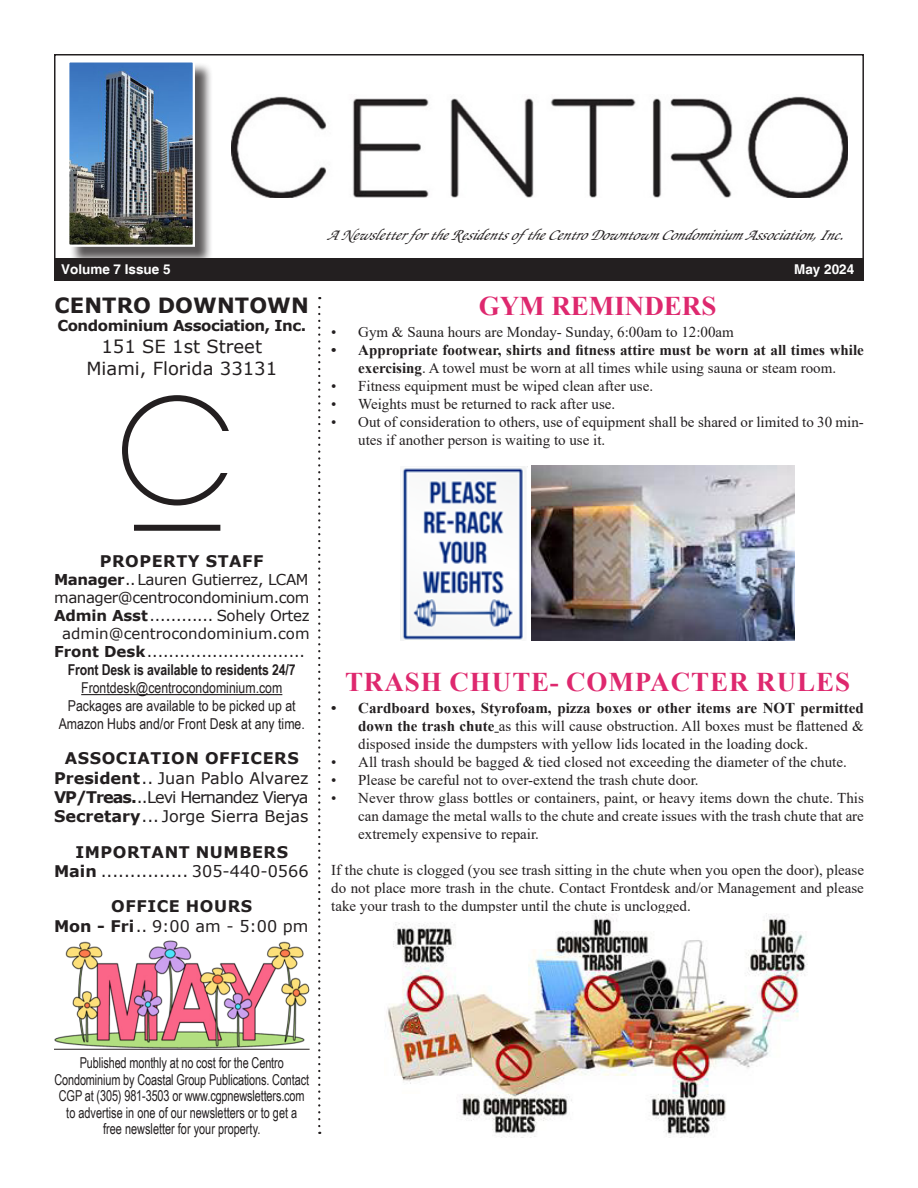
<style>
.page{position:relative;width:918px;height:1188px;background:#fff}
.page>*{position:absolute;margin:0;border:0;box-sizing:border-box;transform-origin:0 0}
.t1{font:700 27px "Times New Roman";letter-spacing:.035em;color:#de286e}
.t2{font:700 27px "Times New Roman";color:#de286e}
.t3{font:700 21px "Verdana";letter-spacing:.005em;color:#231f20}
.t4{font:18px "Verdana";color:#231f20}
.t5{font:italic 500 16.5px "Zapf Chancery";color:#231f20}
.t6{font:16.05px "Verdana";color:#231f20}
.t7{font:700 16.05px "Verdana";letter-spacing:.035em;color:#231f20}
.t8{font:16.05px "Verdana";letter-spacing:-.06em;color:#231f20}
.t9{font:15px/18px "Times New Roman";color:#231f20;text-align:justify}
.t10{font:15px/16.5px "Arial Narrow";color:#231f20;text-align:center;scale:.89 1}
.t11{font:700 15px/18px "Times New Roman";color:#231f20;text-align:center}
.t12{font:15px/18px "Verdana";letter-spacing:-.025em;color:#231f20}
.t13{font:15px/18px "Arial Narrow";color:#231f20;text-align:center}
.t14{font:700 15px/18px "Arial Narrow";letter-spacing:-.01em;color:#231f20;text-align:center}
.t15{font:15px/18px "Verdana";color:#231f20;text-align:center}
.t16{font:700 15px "Verdana";letter-spacing:-.03em;color:#231f20}
.t17{font:700 13.5px "Helvetica";color:#fff}
.s1{font-weight:400}
.s2{font-weight:700}
</style>
<div class="page">
<hr style="left:81px;top:694px;width:201px;height:1px;background:#231f20">
<div style="left:54px;top:258px;width:810px;height:23px;background:#231f20"></div>
<div style="left:69px;top:62px;width:145px;height:204px;background:#231f20;opacity:.75"></div>
<img style="left:70px;top:63px;width:122px;height:181px">
<div style="left:67px;top:60px;width:128px;height:187px;border:2px solid #fff"></div>
<img style="left:231px;top:96px;width:617px;height:102px">
<svg style="left:318px;top:297px;width:2px;height:829px"></svg>
<div style="left:122px;top:395px;width:110px;height:111px;border:6px solid #231f20;border-radius:50%"></div>
<div style="left:206px;top:432px;width:36px;height:41px;background:#fff"></div>
<div style="left:134px;top:525px;width:86px;height:6px;background:#231f20"></div>
<hr style="left:54px;top:1049px;width:256px;height:1px;background:#231f20">
<img style="left:55px;top:941px;width:255px;height:108px">
<img style="left:400px;top:466px;width:126px;height:175px">
<img style="left:531px;top:466px;width:264px;height:175px">
<img style="left:385px;top:914px;width:423px;height:224px">
<p class="t5" style="left:326px;top:224px;width:524px">ANewsletterfortheResidentsoftheCentroDowntownCondominiumAssociation,Inc.</p>
<p class="t17" style="left:61px;top:261px;width:111px">Volume 7 Issue 5</p>
<p class="t17" style="left:794px;top:261px;width:62px">May 2024</p>
<p class="t3" style="left:55px;top:291px;width:256px">CENTRO DOWNTOWN</p>
<p class="t16" style="left:57px;top:315px;width:250px">Condominium Association, Inc.</p>
<p class="t4" style="left:102px;top:334px;width:162px">151 SE 1st Street</p>
<p class="t4" style="left:86px;top:356px;width:192px">Miami, Florida 33131</p>
<p class="t2" style="left:479px;top:287px;width:239px">GYM REMINDERS</p>
<p class="t9" style="left:331px;top:322px;width:404px">• Gym &amp; Sauna hours are Monday- Sunday, 6:00am to 12:00am</p>
<p class="t11" style="left:331px;top:340px;width:534px">• Appropriate footwear, shirts and fitness attire must be worn at all times while exercising<span class="s1">. A towel must be worn at all times while using sauna or steam room.</span></p>
<p class="t9" style="left:331px;top:376px;width:323px">• Fitness equipment must be wiped clean after use.</p>
<p class="t9" style="left:331px;top:394px;width:286px">• Weights must be returned to rack after use.</p>
<p class="t9" style="left:358px;top:412px;width:507px;text-indent:-27px">• Out of consideration to others, use of equipment shall be shared or limited to 30 min&shy;utes if another person is waiting to use it.</p>
<p class="t7" style="left:100px;top:550px;width:165px">PROPERTY STAFF</p>
<p class="t12" style="left:54px;top:570px;width:257px"><span class="s2">Manager</span>..Lauren Gutierrez, LCAM manager@centrocondominium.com</p>
<p class="t15" style="left:54px;top:606px;width:257px"><span class="s2">Admin Asst</span>............ Sohely Ortez admin@centrocondominium.com</p>
<p class="t12" style="left:54px;top:642px;width:253px"><span class="s2">Front Desk</span>.............................</p>
<p class="t14" style="left:68px;top:660px;width:229px">Front Desk is available to residents 24/7<br><span class="s1">Frontdesk@centrocondominium.com</span></p>
<p class="t13" style="left:59px;top:696px;width:248px">Packages are available to be picked up at<br>Amazon Hubs and/or Front Desk at any time.</p>
<p class="t7" style="left:65px;top:747px;width:236px">ASSOCIATION OFFICERS</p>
<p class="t6" style="left:54px;top:767px;width:256px"><span class="s2">President</span>.. Juan Pablo Alvarez</p>
<p class="t8" style="left:54px;top:786px;width:256px"><span class="s2">VP/Treas.</span>..Levi Hernandez Vierya</p>
<p class="t6" style="left:54px;top:805px;width:256px"><span class="s2">Secretary</span>... Jorge Sierra Bejas</p>
<p class="t7" style="left:75px;top:841px;width:214px">IMPORTANT NUMBERS</p>
<p class="t6" style="left:54px;top:860px;width:256px"><span class="s2">Main</span> ............... 305-440-0566</p>
<p class="t7" style="left:111px;top:895px;width:143px">OFFICE HOURS</p>
<p class="t6" style="left:54px;top:915px;width:256px"><span class="s2">Mon - Fri</span>.. 9:00 am - 5:00 pm</p>
<p class="t1" style="left:345px;top:663px;width:507px">TRASH CHUTE- COMPACTER RULES</p>
<p class="t9" style="left:358px;top:698px;width:507px;text-indent:-27px"><span class="s2">• Cardboard boxes, Styrofoam, pizza boxes or other items are NOT permitted down the trash chute</span> as this will cause obstruction. All boxes must be flattened &amp; disposed inside the dumpsters with yellow lids located in the loading dock.</p>
<p class="t9" style="left:331px;top:752px;width:517px">• All trash should be bagged &amp; tied closed not exceeding the diameter of the chute.</p>
<p class="t9" style="left:331px;top:770px;width:369px">• Please be careful not to over-extend the trash chute door.</p>
<p class="t9" style="left:358px;top:788px;width:507px;text-indent:-27px">• Never throw glass bottles or containers, paint, or heavy items down the chute. This can damage the metal walls to the chute and create issues with the trash chute that are extremely expensive to repair.</p>
<p class="t9" style="left:331px;top:860px;width:534px">If the chute is clogged (you see trash sitting in the chute when you open the door), please do not place more trash in the chute. Contact Frontdesk and/or Management and please take your trash to the dumpster until the chute is unclogged.</p>
<p class="t10" style="left:54px;top:1054px;width:288px">Published monthly at no cost for the Centro Condominium by Coastal Group Publications. Contact CGP at (305) 981-3503 or www.cgpnewsletters.com to advertise in one of our newsletters or to get a</p>
<p class="t10" style="left:103px;top:1120px;width:178px">free newsletter for your property.</p>
</div>
